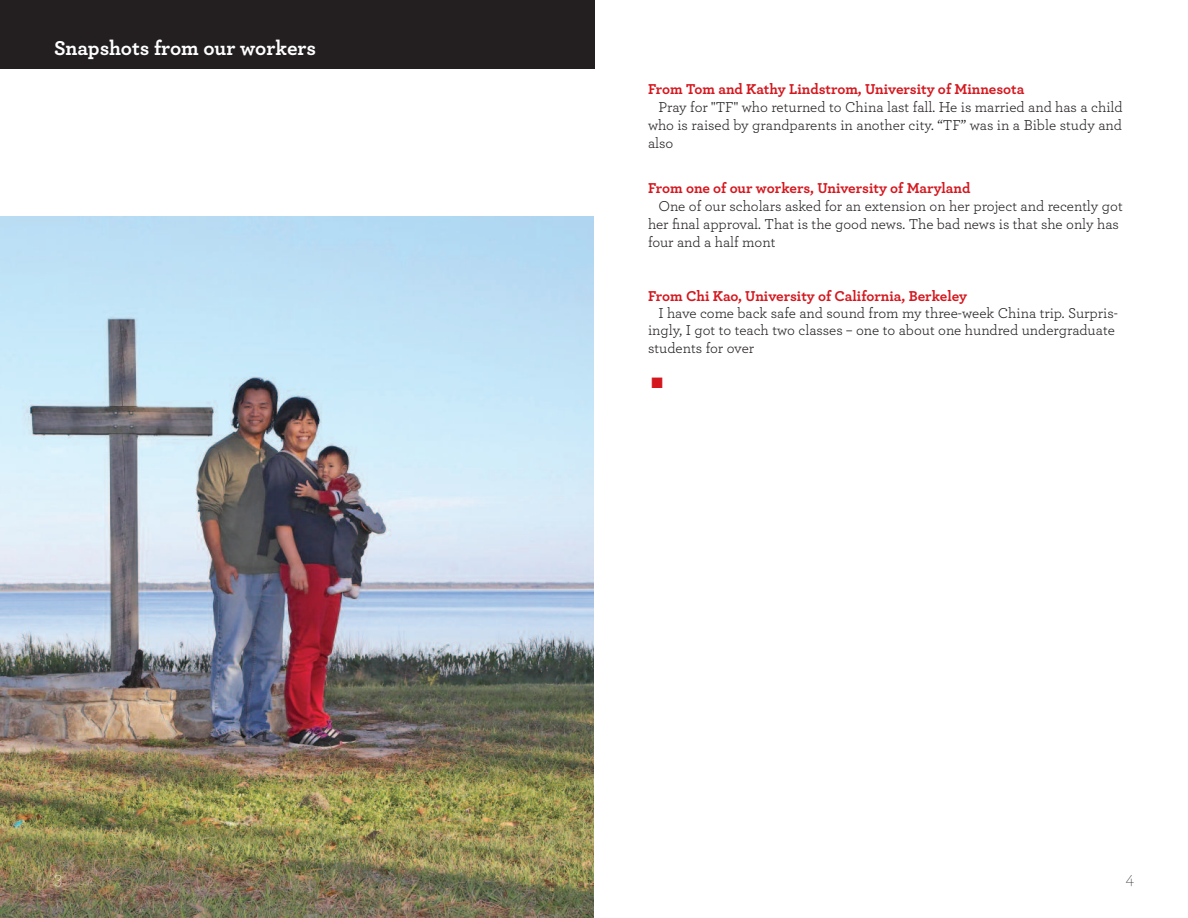
<style>
.page{position:relative;width:1188px;height:918px;background:#fff}
.page>*{position:absolute;margin:0;border:0;box-sizing:border-box;transform-origin:0 0}
.t1{font:700 21px "Archer";letter-spacing:-.005em;color:#fff}
.t2{font:200 18px "Archer";color:#fff}
.t3{font:200 18px "Archer";color:#231f20}
.t4{font:15px/18px "Archer";color:#231f20}
.t5{font:700 15px "Archer";color:#d4171e}
.t6{font:15px "Zapf Dingbats ITC";color:#d4171e}
</style>
<div class="page">
<img style="left:0;top:216px;width:594px;height:702px">
<div style="left:0;top:0;width:595px;height:69px;background:#231f20"></div>
<h1 class="t1" style="left:54px;top:41px;width:264px">Snapshots from our workers</h1>
<p class="t5" style="left:648px;top:84px;width:378px">From Tom and Kathy Lindstrom, University of Minnesota</p>
<p class="t4" style="left:648px;top:100px;width:476px;text-align:justify;text-indent:10px">Pray for "TF" who returned to China last fall. He is married and has a child who is raised by grandparents in another city. “TF” was in a Bible study and also</p>
<p class="t5" style="left:648px;top:183px;width:324px">From one of our workers, University of Maryland</p>
<p class="t4" style="left:648px;top:198px;width:476px;text-indent:10px">One of our scholars asked for an extension on her project and recently got her final approval. That is the good news. The bad news is that she only has four and a half mont</p>
<p class="t5" style="left:648px;top:291px;width:321px">From Chi Kao, University of California, Berkeley</p>
<p class="t4" style="left:648px;top:306px;width:471px;line-height:17.4px;text-indent:10px">I have come back safe and sound from my three-week China trip. Surpris&shy;ingly, I got to teach two classes – one to about one hundred undergraduate students for over</p>
<p class="t6" style="left:651px;top:374px;width:13px">■</p>
<p class="t2" style="left:54px;top:873px;width:10px">3</p>
<p class="t3" style="left:1126px;top:873px;width:10px">4</p>
</div>
